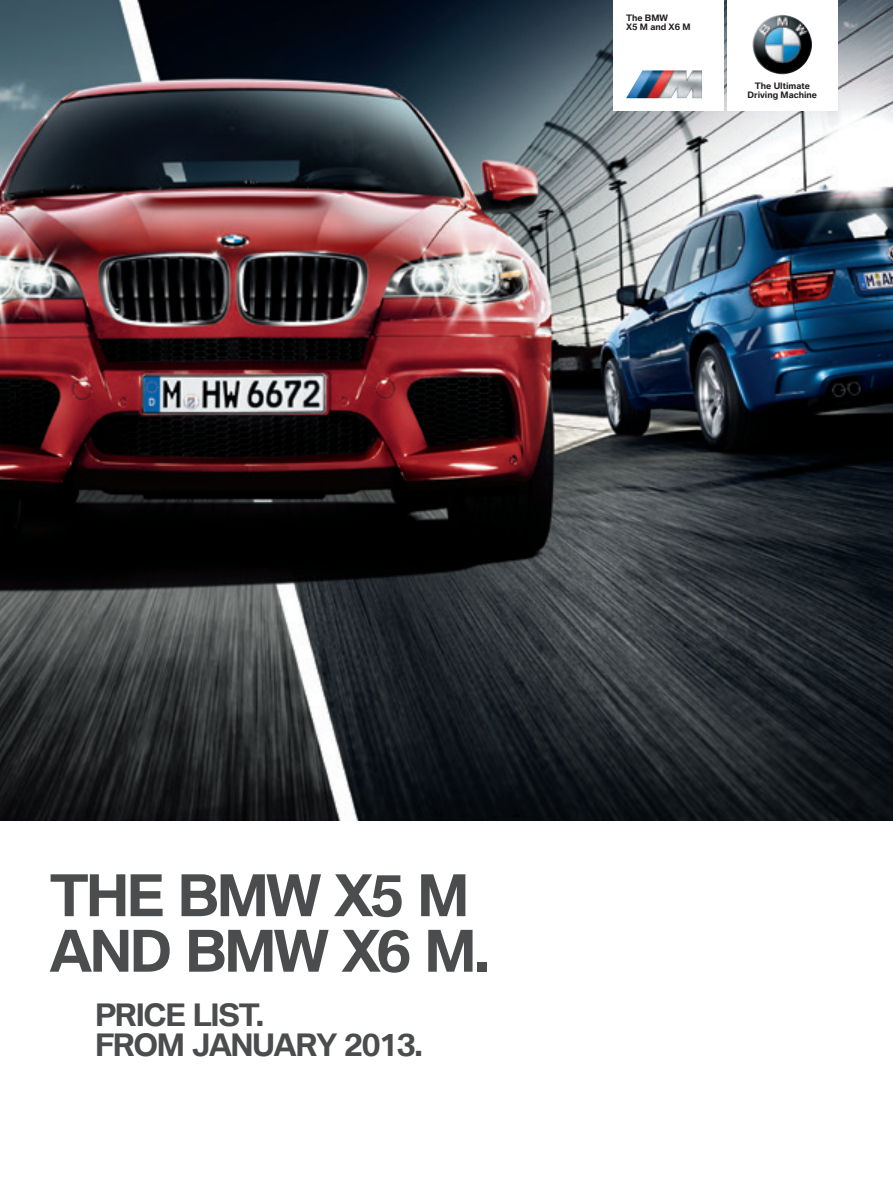
<style>
.page{position:relative;width:893px;height:1191px;background:#fff}
.page>*{position:absolute;margin:0;border:0;box-sizing:border-box;transform-origin:0 0}
.t1{font:700 55.5px/55.5px "BMW Type Global Pro";letter-spacing:-.05em;color:#4b4c4d}
.t2{font:700 30px/30px "BMW Type Global Pro";letter-spacing:-.045em;color:#4b4c4d}
.t3{font:700 8.55px/9.4px "BMW Type Global Pro";color:#231f20}
</style>
<div class="page">
<img style="left:0;top:0;width:893px;height:821px">
<div style="left:613px;top:0;width:111px;height:111px;background:#fff"></div>
<div style="left:727px;top:0;width:111px;height:111px;background:#fff"></div>
<img style="left:752px;top:15px;width:60px;height:59px">
<img style="left:626px;top:70px;width:76px;height:28px">
<p class="t3" style="left:626px;top:13px;width:66px">The BMW<br>X5 M and X6 M</p>
<p class="t3" style="left:748px;top:81px;width:71px;text-align:center">The Ultimate<br>Driving Machine</p>
<h1 class="t1" style="left:50px;top:869px;width:442px">THE BMW X5 M and BMW X6 M.</h1>
<h2 class="t2" style="left:95px;top:1000px;width:330px">price list.<br>from january 2013.</h2>
</div>
